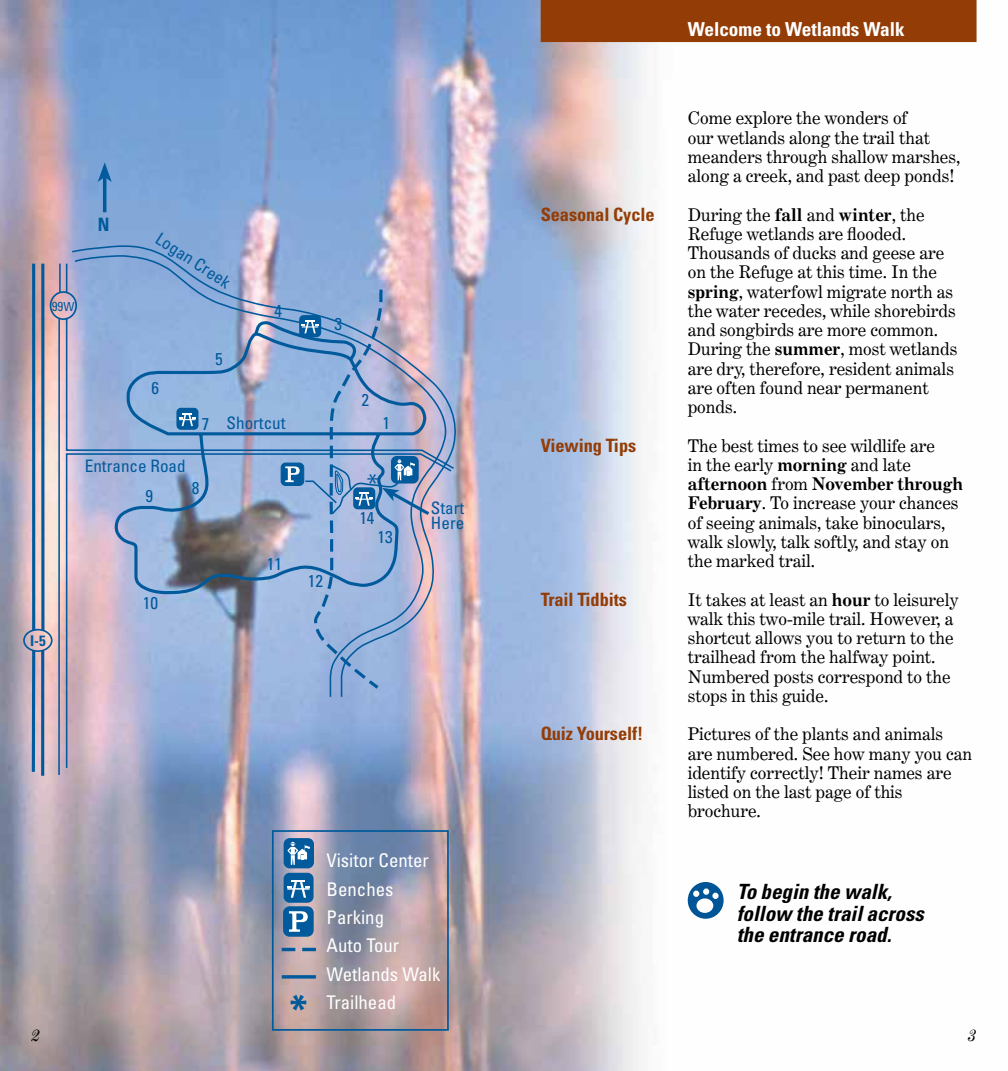
<style>
.page{position:relative;width:1008px;height:1071px;background:#fff}
.page>*{position:absolute;margin:0;border:0;box-sizing:border-box;transform-origin:0 0}
.t1{font:700 condensed 41.12px "Univers";color:#005a9c}
.t2{font:300 condensed 31.15px "Univers";color:#005a9c}
.t3{font:italic 700 condensed 21px/21.9px "Univers";color:#000}
.t4{font:700 condensed 19.25px "Univers";color:#fff}
.t5{font:condensed 18.9px/28.2px "Univers";color:#fff}
.t6{font:700 condensed 18.38px "Univers";letter-spacing:-.005em;color:#933c06}
.t7{font:700 condensed 18.38px "Univers";color:#005a9c;scale:.95 1}
.t8{font:17.5px/19.2px "Century Expanded BT";color:#000}
.t9{font:italic 17.5px "Century Expanded BT";color:#000}
.t10{font:condensed 17.15px/15.4px "Univers";color:#005a9c}
.t11{font:700 condensed 14.88px "Univers";color:#005a9c}
.t12{font:condensed 13.12px "Univers";color:#005a9c}
.s1{font-size:12.42px}
.s2{font-weight:700}
</style>
<div class="page">
<img style="left:0;top:0;width:977px;height:1071px">
<hr style="left:41px;top:264px;width:3px;height:367px;background:#005a9c">
<hr style="left:32px;top:264px;width:3px;height:366px;background:#005a9c">
<hr style="left:58px;top:319px;width:2px;height:456px;background:#005a9c">
<svg style="left:65px;top:244px;width:394px;height:526px;background:#a6adcd"></svg>
<hr style="left:32px;top:650px;width:3px;height:122px;background:#005a9c">
<svg style="left:58px;top:262px;width:15px;height:243px;background:#bab1c7"></svg>
<div style="left:50px;top:291px;width:27px;height:29px;border:2px solid #005a9c;border-radius:50%"></div>
<img style="left:73px;top:254px;width:374px;height:444px">
<div style="left:176px;top:408px;width:22px;height:22px;background:#005a9c;border-radius:4px"></div>
<svg style="left:179px;top:413px;width:16px;height:13px"></svg>
<div style="left:281px;top:463px;width:23px;height:22px;background:#005a9c;border-radius:5px"></div>
<div style="left:281px;top:463px;width:23px;height:23px;border:1px solid #005a9c;border-radius:5px"></div>
<hr style="left:41px;top:651px;width:3px;height:125px;background:#005a9c">
<svg style="left:285px;top:286px;width:148px;height:497px;background:#97acd2"></svg>
<div style="left:23px;top:629px;width:30px;height:23px;border:2px solid #005a9c;border-radius:50%"></div>
<div style="left:689px;top:883px;width:34px;height:35px;background:#005596;border-radius:50%"></div>
<div style="left:688px;top:882px;width:36px;height:37px;border:2px solid #005596;border-radius:50%"></div>
<div style="left:697px;top:899px;width:15px;height:13px;background:#fff;border-radius:50%"></div>
<div style="left:696px;top:898px;width:17px;height:15px;border:2px solid #fff;border-radius:50%"></div>
<div style="left:703px;top:888px;width:6px;height:7px;border:2px solid #fff;border-radius:50%"></div>
<svg style="left:693px;top:889px;width:25px;height:8px"></svg>
<div style="left:712px;top:893px;width:7px;height:6px;border:2px solid #fff;border-radius:50%"></div>
<div style="left:541px;top:0;width:435px;height:42px;background:#933c06"></div>
<svg style="left:282px;top:948px;width:34px;height:3px"></svg>
<svg style="left:282px;top:975px;width:34px;height:4px"></svg>
<div style="left:272px;top:830px;width:177px;height:201px;border:2px solid #005a9c"></div>
<div style="left:284px;top:907px;width:29px;height:29px;background:#005a9c;border-radius:6px"></div>
<div style="left:284px;top:907px;width:29px;height:29px;border:1px solid #005a9c;border-radius:6px"></div>
<svg style="left:289px;top:911px;width:19px;height:21px"></svg>
<div style="left:284px;top:873px;width:30px;height:30px;background:#005a9c;border-radius:6px"></div>
<svg style="left:287px;top:880px;width:23px;height:18px"></svg>
<div style="left:284px;top:838px;width:30px;height:30px;background:#005a9c;border-radius:6px"></div>
<svg style="left:288px;top:842px;width:22px;height:23px"></svg>
<svg style="left:103px;top:182px;width:4px;height:30px"></svg>
<svg style="left:98px;top:162px;width:14px;height:20px"></svg>
<p class="t7" style="left:98px;top:213px;width:14px">N</p>
<p class="t12" style="left:52px;top:298px;width:24px">99<span class="s1">W</span></p>
<p class="t10" style="left:162px;top:231px;width:87px;rotate:33deg">Logan Creek</p>
<p class="t10" style="left:274px;top:303px;width:9px">4</p>
<p class="t10" style="left:152px;top:380px;width:9px">6</p>
<p class="t10" style="left:215px;top:351px;width:9px">5</p>
<p class="t10" style="left:202px;top:416px;width:9px">7</p>
<p class="t10" style="left:227px;top:415px;width:61px">Shortcut</p>
<p class="t10" style="left:85px;top:458px;width:102px">Entrance Road</p>
<p class="t10" style="left:145px;top:488px;width:9px">9</p>
<p class="t10" style="left:192px;top:480px;width:9px">8</p>
<p class="t11" style="left:30px;top:631px;width:17px">I-5</p>
<p class="t10" style="left:143px;top:595px;width:17px">10</p>
<p class="t10" style="left:267px;top:556px;width:17px">11</p>
<p class="t10" style="left:334px;top:316px;width:9px">3</p>
<p class="t10" style="left:308px;top:573px;width:17px">12</p>
<p class="t10" style="left:361px;top:392px;width:9px">2</p>
<p class="t10" style="left:382px;top:415px;width:9px">1</p>
<h2 class="t2" style="left:366px;top:468px;width:15px">*</h2>
<p class="t10" style="left:359px;top:510px;width:17px">14</p>
<p class="t10" style="left:378px;top:529px;width:17px">13</p>
<p class="t10" style="left:431px;top:500px;width:35px">Start<br>Here</p>
<h1 class="t1" style="left:290px;top:985px;width:20px">*</h1>
<p class="t5" style="left:327px;top:846px;width:115px">Visitor Center<br>Benches<br>Parking<br>Auto Tour<br>Wetlands Walk<br>Trailhead</p>
<p class="t6" style="left:541px;top:203px;width:115px">Seasonal Cycle</p>
<p class="t6" style="left:541px;top:434px;width:97px">Viewing Tips</p>
<p class="t6" style="left:541px;top:588px;width:88px">Trail Tidbits</p>
<p class="t6" style="left:541px;top:722px;width:104px">Quiz Yourself!</p>
<p class="t4" style="left:688px;top:18px;width:219px">Welcome to Wetlands Walk</p>
<p class="t8" style="left:688px;top:108px;width:274px">Come explore the wonders of<br>our wetlands along the trail that meanders through shallow marshes, along a creek, and past deep ponds!</p>
<p class="t8" style="left:688px;top:205px;width:271px">During the <span class="s2">fall</span> and <span class="s2">winter</span>, the<br>Refuge wetlands are flooded.<br>Thousands of ducks and geese are on the Refuge at this time. In the <span class="s2">spring</span>, waterfowl migrate north as the water recedes, while shorebirds and songbirds are more common.<br>During the <span class="s2">summer</span>, most wetlands are dry, therefore, resident animals are often found near permanent ponds.</p>
<p class="t8" style="left:688px;top:436px;width:277px">The best times to see wildlife are<br>in the early <span class="s2">morning</span> and late <span class="s2">afternoon</span> from <span class="s2">November through<br>February</span>. To increase your chances of seeing animals, take binoculars, walk slowly, talk softly, and stay on the marked trail.</p>
<p class="t8" style="left:688px;top:590px;width:272px">It takes at least an <span class="s2">hour</span> to leisurely walk this two-mile trail. However, a shortcut allows you to return to the trailhead from the halfway point.<br>Numbered posts correspond to the stops in this guide.</p>
<p class="t8" style="left:688px;top:724px;width:286px">Pictures of the plants and animals are numbered. See how many you can identify correctly! Their names are listed on the last page of this brochure.</p>
<p class="t3" style="left:737px;top:880px;width:189px">To begin the walk, follow the trail across the entrance road.</p>
<p class="t9" style="left:32px;top:1024px;width:10px">2</p>
<p class="t9" style="left:968px;top:1024px;width:10px">3</p>
</div>
